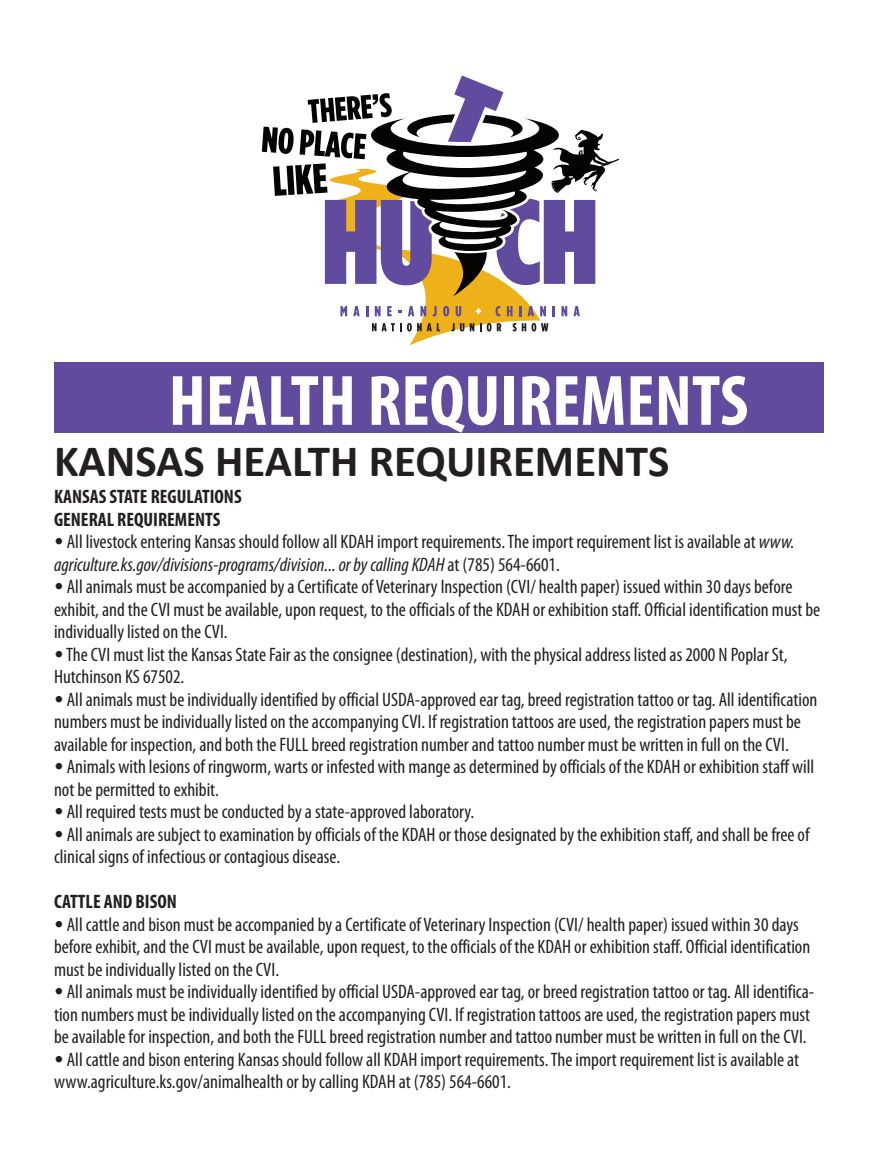
<style>
.page{position:relative;width:878px;height:1161px;background:#fff}
.page>*{position:absolute;margin:0;border:0;box-sizing:border-box;transform-origin:0 0}
.t1{font:700 condensed 72px "Myriad Pro";color:#fff}
.t2{font:700 45px "Calibri";color:#231f20}
.t3{font:condensed 19.5px/22.5px "Myriad Pro";color:#231f20}
.t4{font:700 condensed 19.5px "Myriad Pro";color:#231f20}
.s1{font-family:"Tw Cen";font-weight:800}
.s2{font-style:italic}
</style>
<div class="page">
<svg style="left:262px;top:75px;width:357px;height:270px"></svg>
<div style="left:54px;top:363px;width:770px;height:70px;background:#614b9f"></div>
<p class="t1" style="left:169px;top:356px;width:581px">HEALTH REQUIREMENTS</p>
<p class="t2" style="left:54px;top:432px;width:616px">KANSAS HEALTH REQUIREMENTS</p>
<p class="t4" style="left:54px;top:484px;width:189px">KANSAS STATE REGULATIONS</p>
<p class="t4" style="left:54px;top:507px;width:168px">GENERAL REQUIREMENTS</p>
<p class="t3" style="left:54px;top:530px;width:742px"><span class="s1">•</span> All livestock entering Kansas should follow all KDAH import requirements. The import requirement list is available at <span class="s2">www. agriculture.ks.gov/divisions-programs/division... or by calling KDAH</span> at (785) 564-6601.</p>
<p class="t3" style="left:54px;top:575px;width:767px"><span class="s1">•</span> All animals must be accompanied by a Certificate of Veterinary Inspection (CVI/ health paper) issued within 30 days before exhibit, and the CVI must be available, upon request, to the officials of the KDAH or exhibition staff. Official identification must be individually listed on the CVI.</p>
<p class="t3" style="left:54px;top:643px;width:735px"><span class="s1">•</span> The CVI must list the Kansas State Fair as the consignee (destination), with the physical address listed as 2000 N Poplar St,<br>Hutchinson KS 67502.</p>
<p class="t3" style="left:54px;top:688px;width:764px"><span class="s1">•</span> All animals must be individually identified by official USDA-approved ear tag, breed registration tattoo or tag. All identification numbers must be individually listed on the accompanying CVI. If registration tattoos are used, the registration papers must be available for inspection, and both the FULL breed registration number and tattoo number must be written in full on the CVI.</p>
<p class="t3" style="left:54px;top:755px;width:761px"><span class="s1">•</span> Animals with lesions of ringworm, warts or infested with mange as determined by officials of the KDAH or exhibition staff will not be permitted to exhibit.</p>
<p class="t3" style="left:54px;top:800px;width:422px"><span class="s1">•</span> All required tests must be conducted by a state-approved laboratory.</p>
<p class="t3" style="left:54px;top:823px;width:757px"><span class="s1">•</span> All animals are subject to examination by officials of the KDAH or those designated by the exhibition staff, and shall be free of clinical signs of infectious or contagious disease.</p>
<p class="t4" style="left:54px;top:889px;width:124px">CATTLE AND BISON</p>
<p class="t3" style="left:54px;top:913px;width:757px"><span class="s1">•</span> All cattle and bison must be accompanied by a Certificate of Veterinary Inspection (CVI/ health paper) issued within 30 days before exhibit, and the CVI must be available, upon request, to the officials of the KDAH or exhibition staff. Official identification must be individually listed on the CVI.</p>
<p class="t3" style="left:54px;top:980px;width:761px"><span class="s1">•</span> All animals must be individually identified by official USDA-approved ear tag, or breed registration tattoo or tag. All identifica&shy;tion numbers must be individually listed on the accompanying CVI. If registration tattoos are used, the registration papers must be available for inspection, and both the FULL breed registration number and tattoo number must be written in full on the CVI.</p>
<p class="t3" style="left:54px;top:1048px;width:746px"><span class="s1">•</span> All cattle and bison entering Kansas should follow all KDAH import requirements. The import requirement list is available at www.agriculture.ks.gov/animalhealth or by calling KDAH at (785) 564-6601.</p>
</div>
